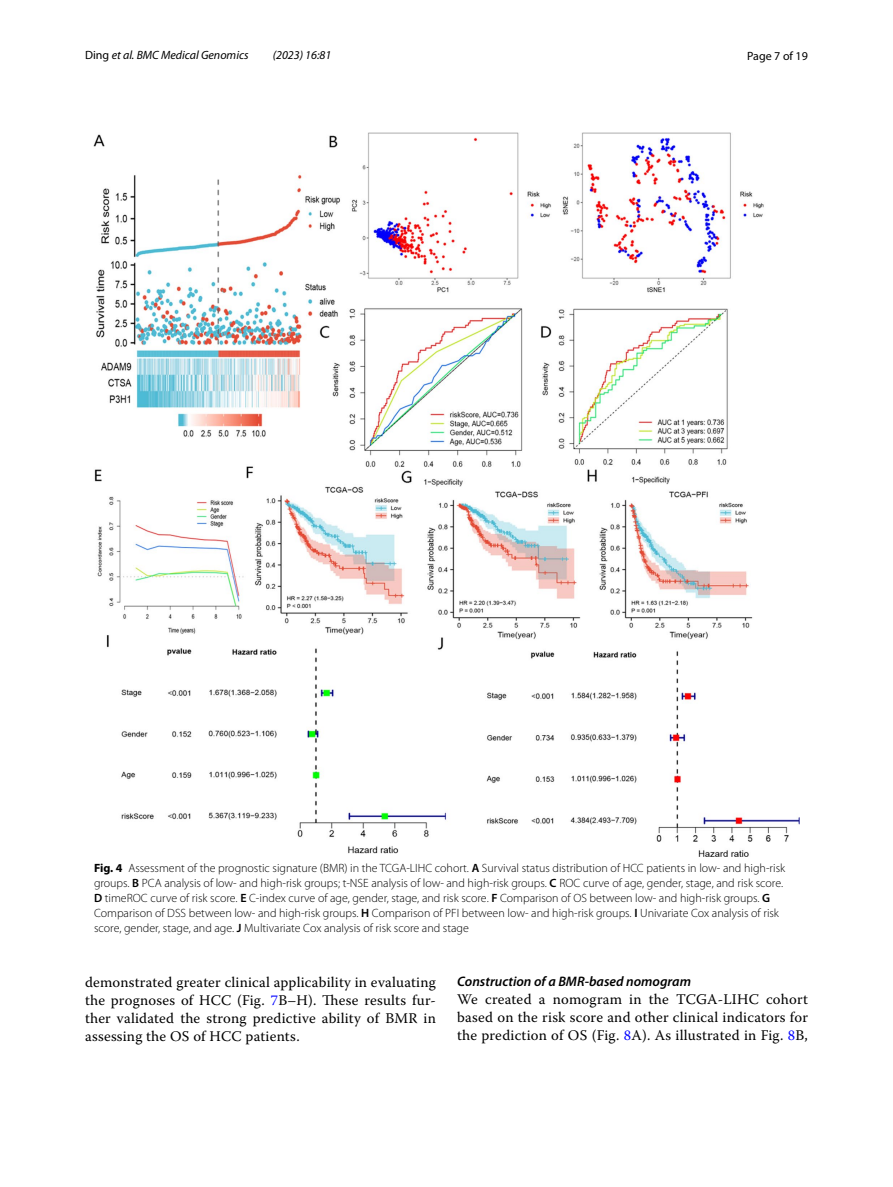
<style>
.page{position:relative;width:893px;height:1187px;background:#fff}
.page>*{position:absolute;margin:0;border:0;box-sizing:border-box;transform-origin:0 0}
.t1{font:14.7px/18px "Warnock Pro";letter-spacing:.015em;color:#000;text-align:justify}
.t2{font:italic 600 13.8px "Myriad Pro";color:#000}
.t3{font:300 12px/15px "Myriad Pro";color:#000}
.t4{font:italic 12px "Myriad Pro";color:#000}
.t5{font:12px "Myriad Pro";color:#000}
.s1{font-style:normal}
.s2{font-weight:700}
.s3{font-weight:600}
.s4{color:#00f}
</style>
<div class="page">
<img style="left:94px;top:133px;width:705px;height:723px">
<p class="t4" style="left:85px;top:48px;width:165px"><span class="s1">Ding</span> et al. BMC Medical Genomics</p>
<p class="t4" style="left:273px;top:48px;width:60px">(2023) 16:81</p>
<p class="t5" style="left:747px;top:48px;width:62px">Page 7 of 19</p>
<p class="t3" style="left:94px;top:860px;width:693px"><span class="s2">Fig. 4</span> Assessment of the prognostic signature (BMR) in the TCGA-LIHC cohort. <span class="s3">A</span> Survival status distribution of HCC patients in low- and high-risk groups. <span class="s3">B</span> PCA analysis of low- and high-risk groups; t-NSE analysis of low- and high-risk groups. <span class="s3">C</span> ROC curve of age, gender, stage, and risk score.<br><span class="s3">D</span> timeROC curve of risk score. <span class="s3">E</span> C-index curve of age, gender, stage, and risk score. <span class="s3">F</span> Comparison of OS between low- and high-risk groups. <span class="s3">G </span>Comparison of DSS between low- and high-risk groups. <span class="s3">H</span> Comparison of PFI between low- and high-risk groups. <span class="s3">I</span> Univariate Cox analysis of risk score, gender, stage, and age. <span class="s3">J</span> Multivariate Cox analysis of risk score and stage</p>
<p class="t1" style="left:85px;top:972px;width:352px">demonstrated greater clinical applicability in evaluating the prognoses of HCC (Fig. <span class="s4">7</span>B–H). These results fur&shy;ther validated the strong predictive ability of BMR in assessing the OS of HCC patients.</p>
<p class="t2" style="left:457px;top:972px;width:235px">Construction of a BMR‑based nomogram</p>
<p class="t1" style="left:457px;top:990px;width:352px">We created a nomogram in the TCGA-LIHC cohort based on the risk score and other clinical indicators for the prediction of OS (Fig. <span class="s4">8</span>A). As illustrated in Fig. <span class="s4">8</span>B,</p>
</div>
